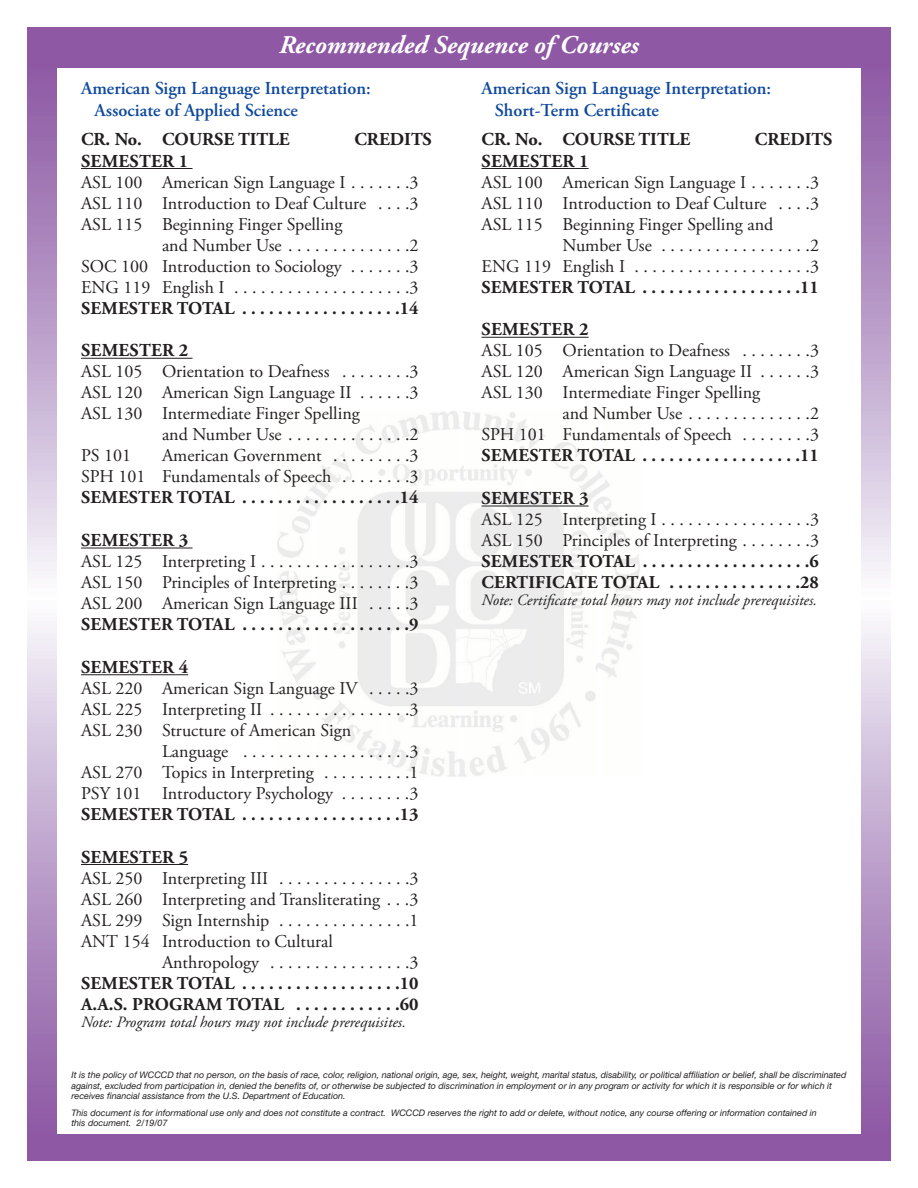
<style>
.page{position:relative;width:918px;height:1188px;background:#fff}
.page>*{position:absolute;margin:0;border:0;box-sizing:border-box;transform-origin:0 0}
.t1{font:italic 700 25.5px "Adobe Garamond Pro";color:#fff}
.t2{font:700 18.15px "Adobe Garamond Pro";letter-spacing:.015em;color:#231f20}
.t3{font:600 18.15px/21.3px "Adobe Garamond Pro";color:#0f499d}
.t4{font:18px/21px "Adobe Garamond Pro";color:#231f20;text-align:right}
.t5{font:700 18px/21px "Adobe Garamond Pro";letter-spacing:.015em;color:#231f20}
.t6{font:italic 15.75px "Adobe Garamond Pro";color:#231f20}
.t7{font:italic 9px/10.5px "Helvetica Neue";color:#231f20}
</style>
<div class="page">
<img style="left:277px;top:412px;width:364px;height:364px">
<svg style="left:27px;top:68px;width:29px;height:1066px;background:#bfa4cd"></svg>
<svg style="left:862px;top:68px;width:29px;height:1066px;background:#bfa4cd"></svg>
<hr style="left:81px;top:168px;width:112px;height:1px;background:#231f20">
<hr style="left:81px;top:358px;width:112px;height:1px;background:#231f20">
<hr style="left:81px;top:548px;width:112px;height:1px;background:#231f20">
<hr style="left:81px;top:674px;width:107px;height:1px;background:#231f20">
<hr style="left:81px;top:864px;width:107px;height:1px;background:#231f20">
<hr style="left:482px;top:168px;width:107px;height:1px;background:#231f20">
<hr style="left:482px;top:337px;width:107px;height:1px;background:#231f20">
<hr style="left:482px;top:506px;width:107px;height:1px;background:#231f20">
<div style="left:27px;top:27px;width:864px;height:41px;background:#8e58a4"></div>
<div style="left:27px;top:1134px;width:864px;height:27px;background:#8e58a4"></div>
<h1 class="t1" style="left:279px;top:29px;width:361px">Recommended Sequence of Courses</h1>
<p class="t3" style="left:94px;top:80px;width:278px;text-indent:-13px">American Sign Language Interpretation:<br>Associate of Applied Science</p>
<p class="t2" style="left:81px;top:128px;width:210px">CR. No. COURSE TITLE</p>
<p class="t2" style="left:354px;top:128px;width:79px">CREDITS</p>
<p class="t2" style="left:81px;top:150px;width:109px">SEMESTER 1</p>
<p class="t4" style="left:81px;top:173px;width:339px">ASL 100 American Sign Language I . . . . . . .3</p>
<p class="t4" style="left:81px;top:194px;width:339px">ASL 110 Introduction to Deaf Culture . . . .3</p>
<p class="t4" style="left:81px;top:215px;width:263px">ASL 115 Beginning Finger Spelling</p>
<p class="t4" style="left:162px;top:236px;width:258px">and Number Use . . . . . . . . . . . . . .2</p>
<p class="t4" style="left:81px;top:257px;width:339px">SOC 100 Introduction to Sociology . . . . . . .3</p>
<p class="t4" style="left:81px;top:278px;width:339px">ENG 119 English I . . . . . . . . . . . . . . . . . . . .3</p>
<p class="t5" style="left:81px;top:297px;width:339px">SEMESTER TOTAL . . . . . . . . . . . . . . . . . .14</p>
<p class="t2" style="left:81px;top:339px;width:109px">SEMESTER 2</p>
<p class="t4" style="left:81px;top:363px;width:339px">ASL 105 Orientation to Deafness . . . . . . . .3</p>
<p class="t4" style="left:81px;top:384px;width:339px">ASL 120 American Sign Language II . . . . . .3</p>
<p class="t4" style="left:81px;top:405px;width:280px">ASL 130 Intermediate Finger Spelling</p>
<p class="t4" style="left:162px;top:426px;width:258px">and Number Use . . . . . . . . . . . . . .2</p>
<p class="t4" style="left:81px;top:447px;width:52px">PS 101</p>
<p class="t4" style="left:81px;top:447px;width:339px">American Government . . . . . . . . .3<br>SPH 101 Fundamentals of Speech . . . . . . . .3</p>
<p class="t5" style="left:81px;top:487px;width:339px">SEMESTER TOTAL . . . . . . . . . . . . . . . . . .14</p>
<p class="t2" style="left:81px;top:529px;width:109px">SEMESTER 3</p>
<p class="t4" style="left:81px;top:552px;width:339px;text-align:justify">ASL 125 Interpreting I . . . . . . . . . . . . . . . . .3<br>ASL 150 Principles of Interpreting . . . . . . . .3<br>ASL 200 American Sign Language III . . . . .3</p>
<p class="t5" style="left:81px;top:613px;width:339px">SEMESTER TOTAL . . . . . . . . . . . . . . . . . . .9</p>
<p class="t2" style="left:81px;top:656px;width:109px">SEMESTER 4</p>
<p class="t4" style="left:81px;top:679px;width:339px">ASL 220 American Sign Language IV . . . . .3</p>
<p class="t4" style="left:81px;top:700px;width:339px">ASL 225 Interpreting II . . . . . . . . . . . . . . . .3</p>
<p class="t4" style="left:81px;top:721px;width:272px">ASL 230 Structure of American Sign</p>
<p class="t4" style="left:162px;top:742px;width:258px">Language . . . . . . . . . . . . . . . . . . .3</p>
<p class="t4" style="left:81px;top:763px;width:339px">ASL 270 Topics in Interpreting . . . . . . . . . .1</p>
<p class="t4" style="left:81px;top:784px;width:339px">PSY 101 Introductory Psychology . . . . . . . .3</p>
<p class="t5" style="left:81px;top:803px;width:339px">SEMESTER TOTAL . . . . . . . . . . . . . . . . . .13</p>
<p class="t2" style="left:81px;top:846px;width:109px">SEMESTER 5</p>
<p class="t4" style="left:81px;top:869px;width:339px">ASL 250 Interpreting III . . . . . . . . . . . . . . .3</p>
<p class="t4" style="left:81px;top:890px;width:339px">ASL 260 Interpreting and Transliterating . . .3</p>
<p class="t4" style="left:81px;top:911px;width:339px">ASL 299 Sign Internship . . . . . . . . . . . . . . .1</p>
<p class="t4" style="left:81px;top:932px;width:253px">ANT 154 Introduction to Cultural</p>
<p class="t4" style="left:162px;top:953px;width:258px">Anthropology . . . . . . . . . . . . . . . .3</p>
<p class="t5" style="left:81px;top:972px;width:339px">SEMESTER TOTAL . . . . . . . . . . . . . . . . . .10<br>A.A.S. PROGRAM TOTAL . . . . . . . . . . . .60</p>
<p class="t6" style="left:81px;top:1016px;width:327px">Note: Program total hours may not include prerequisites.</p>
<p class="t3" style="left:495px;top:80px;width:278px;text-indent:-13px">American Sign Language Interpretation:<br>Short-Term Certificate</p>
<p class="t2" style="left:482px;top:128px;width:210px">CR. No. COURSE TITLE</p>
<p class="t2" style="left:755px;top:128px;width:79px">CREDITS</p>
<p class="t2" style="left:482px;top:150px;width:109px">SEMESTER 1</p>
<p class="t4" style="left:482px;top:173px;width:339px">ASL 100 American Sign Language I . . . . . . .3</p>
<p class="t4" style="left:482px;top:194px;width:339px">ASL 110 Introduction to Deaf Culture . . . .3</p>
<p class="t4" style="left:482px;top:215px;width:293px">ASL 115 Beginning Finger Spelling and</p>
<p class="t4" style="left:562px;top:236px;width:258px">Number Use . . . . . . . . . . . . . . . . .2</p>
<p class="t4" style="left:482px;top:257px;width:339px">ENG 119 English I . . . . . . . . . . . . . . . . . . . .3</p>
<p class="t5" style="left:482px;top:276px;width:339px">SEMESTER TOTAL . . . . . . . . . . . . . . . . . .11</p>
<p class="t2" style="left:482px;top:318px;width:109px">SEMESTER 2</p>
<p class="t4" style="left:482px;top:342px;width:339px">ASL 105 Orientation to Deafness . . . . . . . .3</p>
<p class="t4" style="left:482px;top:363px;width:339px">ASL 120 American Sign Language II . . . . . .3</p>
<p class="t4" style="left:482px;top:384px;width:280px">ASL 130 Intermediate Finger Spelling</p>
<p class="t4" style="left:562px;top:405px;width:258px">and Number Use . . . . . . . . . . . . . .2</p>
<p class="t4" style="left:482px;top:426px;width:339px">SPH 101 Fundamentals of Speech . . . . . . . .3</p>
<p class="t5" style="left:482px;top:445px;width:339px">SEMESTER TOTAL . . . . . . . . . . . . . . . . . .11</p>
<p class="t2" style="left:482px;top:487px;width:109px">SEMESTER 3</p>
<p class="t4" style="left:482px;top:510px;width:339px;text-align:left">ASL 125 Interpreting I . . . . . . . . . . . . . . . . .3<br>ASL 150 Principles of Interpreting . . . . . . . .3</p>
<p class="t5" style="left:482px;top:550px;width:339px">SEMESTER TOTAL . . . . . . . . . . . . . . . . . . .6<br>CERTIFICATE TOTAL . . . . . . . . . . . . . . .28</p>
<p class="t6" style="left:482px;top:594px;width:337px">Note: Certificate total hours may not include prerequisites.</p>
<p class="t7" style="left:71px;top:1071px;width:776px">It is the policy of WCCCD that no person, on the basis of race, color, religion, national origin, age, sex, height, weight, marital status, disability, or political affiliation or belief, shall be discriminated against, excluded from participation in, denied the benefits of, or otherwise be subjected to discrimination in employment or in any program or activity for which it is responsible or for which it receives financial assistance from the U.S. Department of Education.</p>
<p class="t7" style="left:71px;top:1108px;width:747px">This document is for informational use only and does not constitute a contract. WCCCD reserves the right to add or delete, without notice, any course offering or information contained in this document. 2/19/07</p>
</div>
